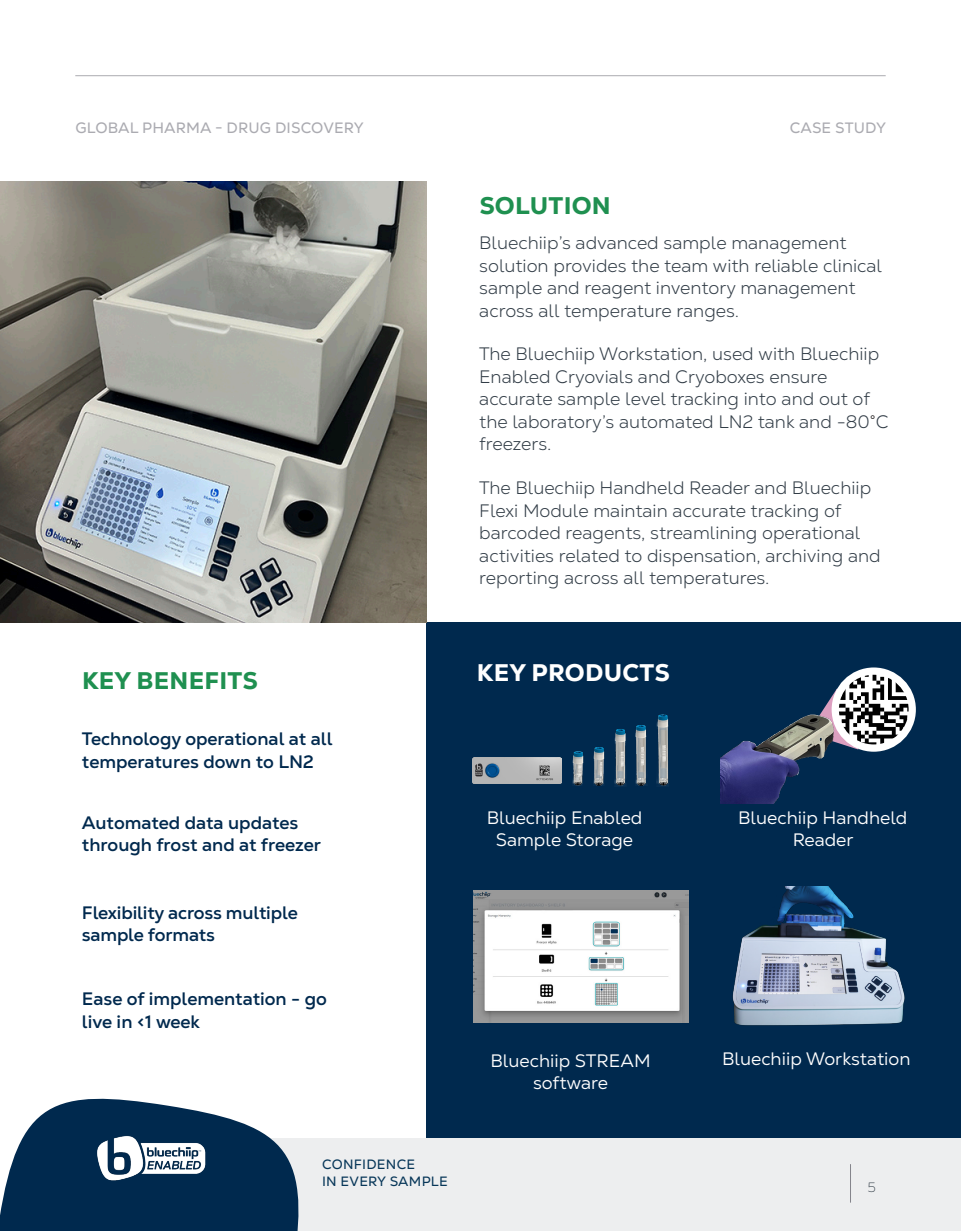
<style>
.page{position:relative;width:961px;height:1231px;background:#fff}
.page>*{position:absolute;margin:0;border:0;box-sizing:border-box;transform-origin:0 0}
.BCHG__Body_Copy_Header_Green{font:800 24px "Nexa Text";letter-spacing:.01em;color:#1f9050}
.BCHG__Body_Copy_Header_Green-2{font:800 24px "Nexa Text";letter-spacing:.01em;color:#fff}
.bc__Body_Copy{font:300 18px/22.5px "Nexa Text";color:#323d47}
.dcw__Diagram_Copy_White{font:700 18px/22.5px "Nexa Text";color:#00294e}
.dcw__Diagram_Copy_White-2{font:18px/22.5px "Nexa Text";color:#fff;text-align:center}
.t1{font:15px "Nexa Text";letter-spacing:.01em;color:#ababb1}
.t2{font:13.5px/16.5px "Nexa Text";letter-spacing:.02em;color:#083759}
.t3{font:200 13.5px "Nexa Text";color:#323d47}
.s1{color:#231f20}
</style>
<div class="page">
<div style="left:426px;top:622px;width:535px;height:515px;background:#00294e"></div>
<img style="left:473px;top:757px;width:88px;height:27px">
<img style="left:473px;top:890px;width:215px;height:132px">
<svg style="left:826px;top:693px;width:32px;height:56px"></svg>
<img style="left:839px;top:673px;width:73px;height:75px">
<div style="left:831px;top:667px;width:84px;height:84px;border:7px solid #fff;border-radius:50%"></div>
<img style="left:720px;top:705px;width:122px;height:98px">
<img style="left:732px;top:886px;width:173px;height:140px">
<img style="left:572px;top:714px;width:96px;height:72px">
<hr style="left:75px;top:75px;width:810px;height:1px;background:#ababb1">
<img style="left:0;top:182px;width:426px;height:440px">
<div style="left:81px;top:1138px;width:880px;height:93px;background:#edeeef"></div>
<hr style="left:850px;top:1164px;width:1px;height:38px;background:#84848b">
<svg style="left:0;top:1098px;width:299px;height:133px"></svg>
<img style="left:92px;top:1128px;width:123px;height:61px">
<p class="t1" style="left:75px;top:118px;width:290px">GLOBAL PHARMA - DRUG DISCOVERY</p>
<p class="t1" style="left:789px;top:118px;width:98px">CASE STUDY</p>
<p class="BCHG__Body_Copy_Header_Green" style="left:479px;top:190px;width:133px">SOLUTION</p>
<p class="bc__Body_Copy" style="left:479px;top:231px;width:404px">Bluechiip’s advanced sample management solution provides the team with reliable clinical sample and reagent inventory management across all temperature ranges.</p>
<p class="bc__Body_Copy" style="left:479px;top:343px;width:411px">The Bluechiip Workstation, used with Bluechiip Enabled Cryovials and Cryoboxes ensure accurate sample level tracking into and out of the laboratory’s automated LN2 tank and -80<span class="s1">°</span>C freezers.</p>
<p class="bc__Body_Copy" style="left:479px;top:476px;width:403px">The Bluechiip Handheld Reader and Bluechiip Flexi Module maintain accurate tracking of barcoded reagents, streamlining operational activities related to dispensation, archiving and reporting across all temperatures.</p>
<p class="BCHG__Body_Copy_Header_Green" style="left:82px;top:665px;width:177px">KEY BENEFITS</p>
<p class="BCHG__Body_Copy_Header_Green-2" style="left:477px;top:657px;width:194px">KEY PRODUCTS</p>
<p class="dcw__Diagram_Copy_White" style="left:82px;top:727px;width:252px">Technology operational at all temperatures down to LN2</p>
<p class="dcw__Diagram_Copy_White" style="left:82px;top:811px;width:241px">Automated data updates through frost and at freezer</p>
<p class="dcw__Diagram_Copy_White" style="left:82px;top:901px;width:217px">Flexibility across multiple sample formats</p>
<p class="dcw__Diagram_Copy_White" style="left:82px;top:987px;width:246px">Ease of implementation - go live in &lt;1 week</p>
<p class="t2" style="left:322px;top:1156px;width:127px">CONFIDENCE<br>IN EVERY SAMPLE</p>
<p class="dcw__Diagram_Copy_White-2" style="left:486px;top:806px;width:157px">Bluechiip Enabled<br>Sample Storage</p>
<p class="dcw__Diagram_Copy_White-2" style="left:738px;top:806px;width:171px">Bluechiip Handheld<br>Reader</p>
<p class="dcw__Diagram_Copy_White-2" style="left:490px;top:1049px;width:162px">Bluechiip STREAM</p>
<p class="dcw__Diagram_Copy_White-2" style="left:722px;top:1047px;width:190px">Bluechiip Workstation</p>
<p class="dcw__Diagram_Copy_White-2" style="left:533px;top:1071px;width:76px">software</p>
<p class="t3" style="left:868px;top:1179px;width:10px">5</p>
</div>
